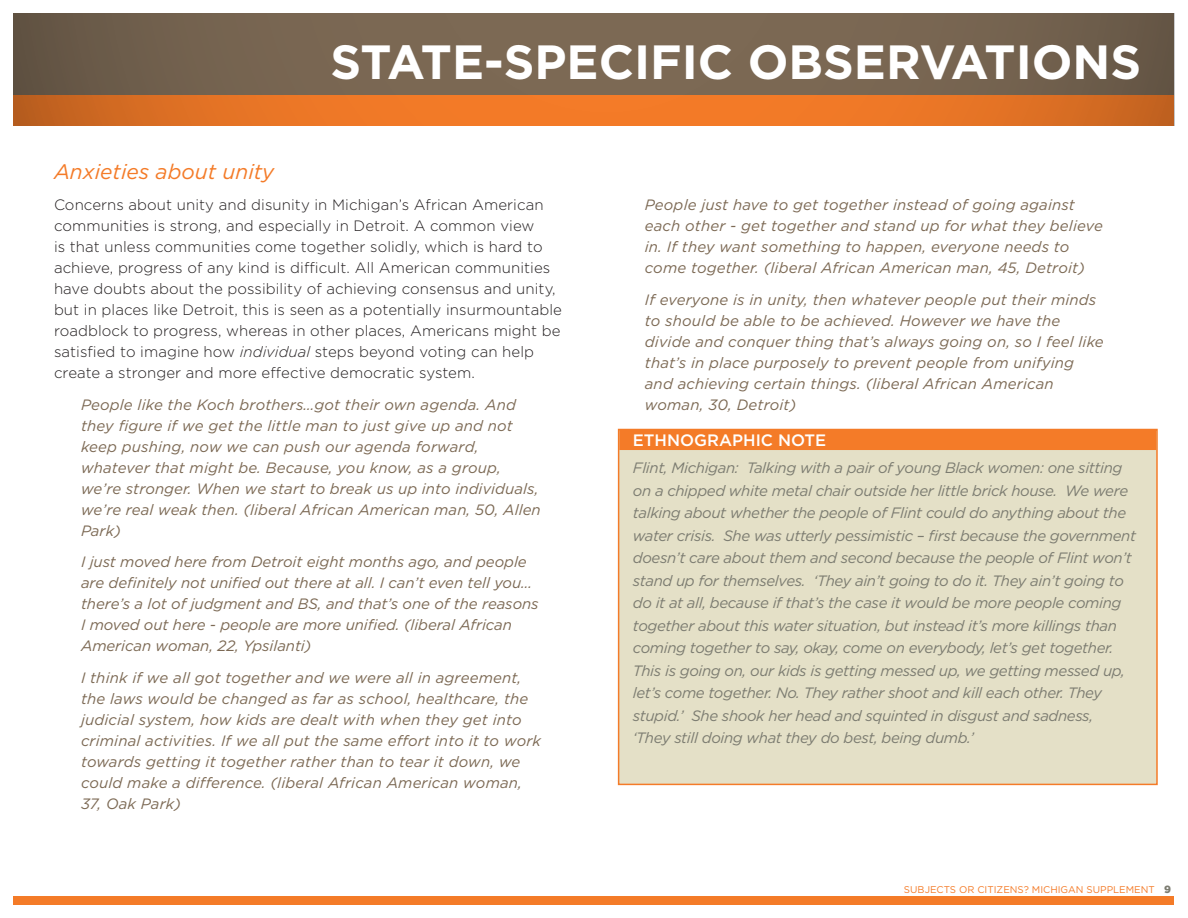
<style>
.page{position:relative;width:1188px;height:918px;background:#fff}
.page>*{position:absolute;margin:0;border:0;box-sizing:border-box;transform-origin:0 0}
.t1{font:700 48px "Gotham";color:#fff}
.SUB_SUPPLEMENT{font:italic 21px "Gotham";color:#f47b28}
.Tax_Callout{font:500 16.5px "Gotham";color:#fff}
.Quote_1_2{font:italic 15px/21px "Gotham";letter-spacing:.01em;color:#7c6954}
.Tax_Callout-2{font:italic 15px/22.5px "Gotham";letter-spacing:-.025em;color:#7c7c71}
.Copy{font:300 15px/21px "Gotham";letter-spacing:.005em;color:#231f20}
.t2{font:900 10.5px "Gotham";color:#7c7c71}
.t3{font:9.75px "Gotham";color:#f47b28}
.s1{font-style:italic}
</style>
<div class="page">
<div style="left:14px;top:896px;width:1160px;height:8px;background:#f47b28"></div>
<svg style="left:14px;top:14px;width:1160px;height:111px;background:#936744"></svg>
<div style="left:619px;top:430px;width:538px;height:354px;background:#e4e0c7"></div>
<div style="left:619px;top:429px;width:537px;height:21px;background:#f47b28"></div>
<div style="left:618px;top:429px;width:540px;height:356px;border:2px solid #f47b28"></div>
<p class="t1" style="left:331px;top:34px;width:812px">STATE-SPECIFIC OBSERVATIONS</p>
<p class="SUB_SUPPLEMENT" style="left:54px;top:160px;width:222px">Anxieties about unity</p>
<p class="Copy" style="left:54px;top:194px;width:509px">Concerns about unity and disunity in Michigan’s African American communities is strong, and especially in Detroit. A common view<br>is that unless communities come together solidly, which is hard to achieve, progress of any kind is difficult. All American communities have doubts about the possibility of achieving consensus and unity, but in places like Detroit, this is seen as a potentially insurmountable roadblock to progress, whereas in other places, Americans might be satisfied to imagine how <span class="s1">individual</span> steps beyond voting can help create a stronger and more effective democratic system.</p>
<p class="Quote_1_2" style="left:81px;top:394px;width:461px">People like the Koch brothers…got their own agenda. And they figure if we get the little man to just give up and not keep pushing, now we can push our agenda forward, whatever that might be. Because, you know, as a group, we’re stronger. When we start to break us up into individuals, we’re real weak then. (liberal African American man, 50, Allen Park)</p>
<p class="Quote_1_2" style="left:81px;top:551px;width:459px">I just moved here from Detroit eight months ago, and people are definitely not unified out there at all. I can’t even tell you… there’s a lot of judgment and BS, and that’s one of the reasons I moved out here - people are more unified. (liberal African American woman, 22, Ypsilanti)</p>
<p class="Quote_1_2" style="left:81px;top:667px;width:462px">I think if we all got together and we were all in agreement, the laws would be changed as far as school, healthcare, the judicial system, how kids are dealt with when they get into criminal activities. If we all put the same effort into it to work towards getting it together rather than to tear it down, we could make a difference. (liberal African American woman, 37, Oak Park)</p>
<p class="Quote_1_2" style="left:645px;top:194px;width:460px">People just have to get together instead of going against each other - get together and stand up for what they believe in. If they want something to happen, everyone needs to come together. (liberal African American man, 45, Detroit)</p>
<p class="Quote_1_2" style="left:645px;top:289px;width:460px">If everyone is in unity, then whatever people put their minds to should be able to be achieved. However we have the divide and conquer thing that’s always going on, so I feel like that’s in place purposely to prevent people from unifying and achieving certain things. (liberal African American woman, 30, Detroit)</p>
<p class="Tax_Callout" style="left:633px;top:430px;width:195px">ETHNOGRAPHIC NOTE</p>
<p class="Tax_Callout-2" style="left:633px;top:457px;width:505px">Flint, Michigan: Talking with a pair of young Black women: one sitting on a chipped white metal chair outside her little brick house. We were talking about whether the people of Flint could do anything about the water crisis. She was utterly pessimistic – first because the government doesn’t care about them and second because the people of Flint won’t stand up for themselves. ‘They ain’t going to do it. They ain’t going to do it at all, because if that’s the case it would be more people coming together about this water situation, but instead it’s more killings than coming together to say, okay, come on everybody, let’s get together.<br>This is going on, our kids is getting messed up, we getting messed up, let’s come together. No. They rather shoot and kill each other. They stupid.’ She shook her head and squinted in disgust and sadness,<br>‘They still doing what they do best, being dumb.’</p>
<p class="t3" style="left:904px;top:884px;width:252px">SUBJECTS OR CITIZENS? MICHIGAN SUPPLEMENT</p>
<p class="t2" style="left:1164px;top:883px;width:8px">9</p>
</div>
